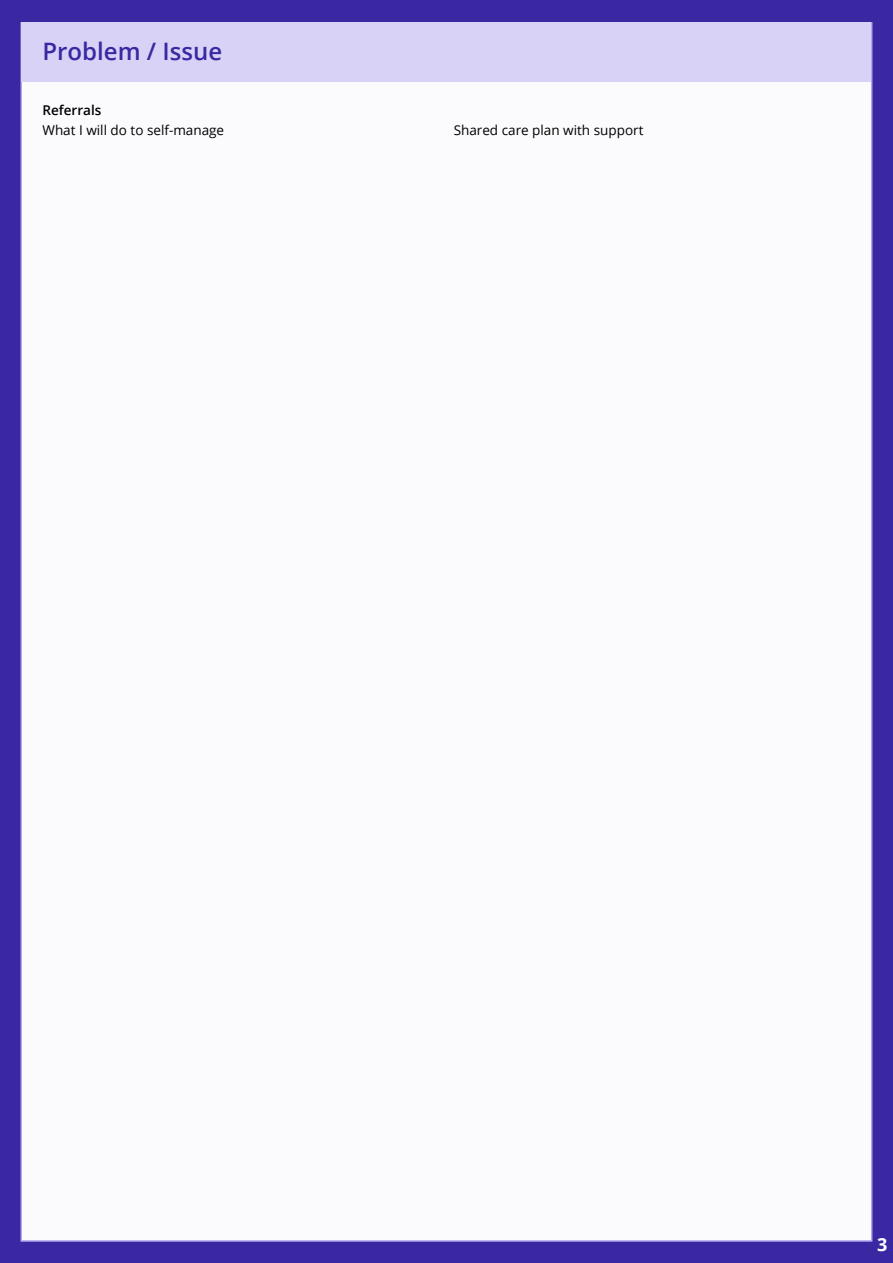
<style>
.page{position:relative;width:893px;height:1263px;background:#3928a2}
.page>*{position:absolute;margin:0;border:0;box-sizing:border-box;transform-origin:0 0}
.t1{font:600 24px "Open Sans";color:#3928a2}
.t2{font:700 18px "Open Sans";color:#fff}
.t3{font:13.5px "Open Sans";color:#000}
.t4{font:600 13.5px "Open Sans";color:#000}
</style>
<div class="page">
<div style="left:21px;top:22px;width:851px;height:1220px;background:#fbfbfe;border:2px solid #b0a6ed"></div>
<div style="left:22px;top:22px;width:849px;height:60px;background:#d7d2f6"></div>
<h1 class="t1" style="left:43px;top:35px;width:181px">Problem / Issue</h1>
<p class="t4" style="left:43px;top:100px;width:60px">Referrals</p>
<p class="t3" style="left:43px;top:121px;width:183px">What I will do to self-manage</p>
<p class="t3" style="left:454px;top:121px;width:191px">Shared care plan with support</p>
<h2 class="t2" style="left:877px;top:1232px;width:12px">3</h2>
</div>
